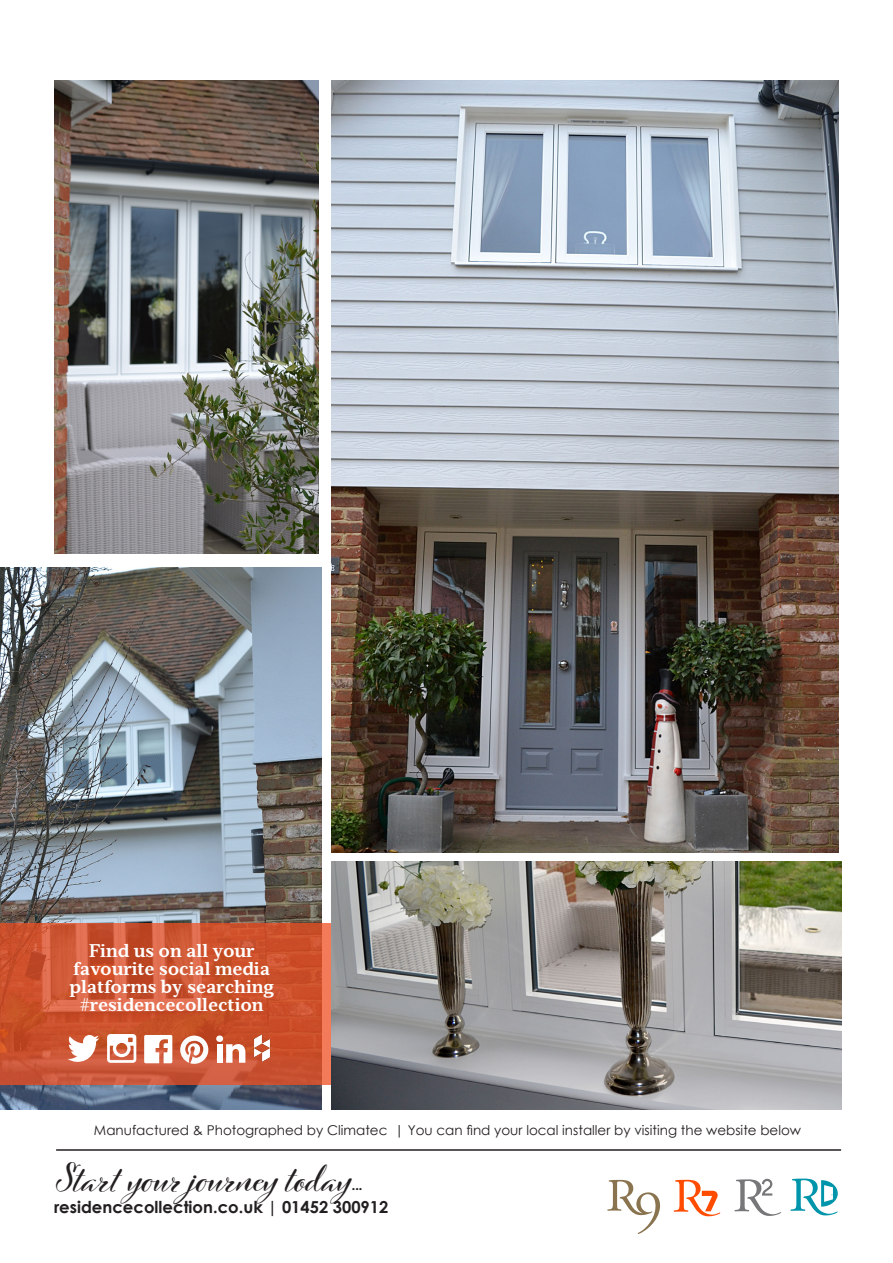
<style>
.page{position:relative;width:893px;height:1263px;background:#fff}
.page>*{position:absolute;margin:0;border:0;box-sizing:border-box;transform-origin:0 0}
.t1{font:700 36px "Cinque Donne";letter-spacing:.015em;color:#231f20}
.t2{font:700 18px/18px "Serif 6 Beta";color:#fff;text-align:center}
.t3{font:700 16.5px "Century Gothic";color:#231f20}
.t4{font:13.5px "Century Gothic";color:#231f20}
</style>
<div class="page">
<hr style="left:56px;top:1149px;width:785px;height:2px;background:#231f20">
<svg style="left:790px;top:1178px;width:48px;height:38px"></svg>
<svg style="left:734px;top:1178px;width:47px;height:38px"></svg>
<svg style="left:674px;top:1180px;width:46px;height:37px"></svg>
<svg style="left:607px;top:1180px;width:53px;height:54px"></svg>
<img style="left:0;top:568px;width:321px;height:542px">
<img style="left:332px;top:81px;width:507px;height:772px">
<img style="left:54px;top:81px;width:265px;height:473px">
<svg style="left:0;top:923px;width:332px;height:162px;fill:#cb512c"></svg>
<svg style="left:68px;top:1035px;width:31px;height:27px"></svg>
<svg style="left:107px;top:1034px;width:29px;height:29px"></svg>
<svg style="left:144px;top:1035px;width:28px;height:28px"></svg>
<div style="left:217px;top:1044px;width:6px;height:19px;background:#fff"></div>
<svg style="left:226px;top:1044px;width:19px;height:19px"></svg>
<div style="left:216px;top:1035px;width:7px;height:7px;background:#fff;border-radius:50%"></div>
<svg style="left:180px;top:1035px;width:28px;height:29px"></svg>
<img style="left:248px;top:1033px;width:28px;height:31px">
<img style="left:332px;top:861px;width:509px;height:249px">
<p class="t2" style="left:69px;top:942px;width:206px">Find us on all your favourite social media platforms by searching #residencecollection</p>
<p class="t4" style="left:94px;top:1121px;width:709px">Manufactured &amp; Photographed by Climatec | You can find your local installer by visiting the website below</p>
<p class="t1" style="left:56px;top:1157px;width:308px">Start your journey today...</p>
<p class="t3" style="left:54px;top:1194px;width:336px">residencecollection.co.uk | 01452 300912</p>
</div>
